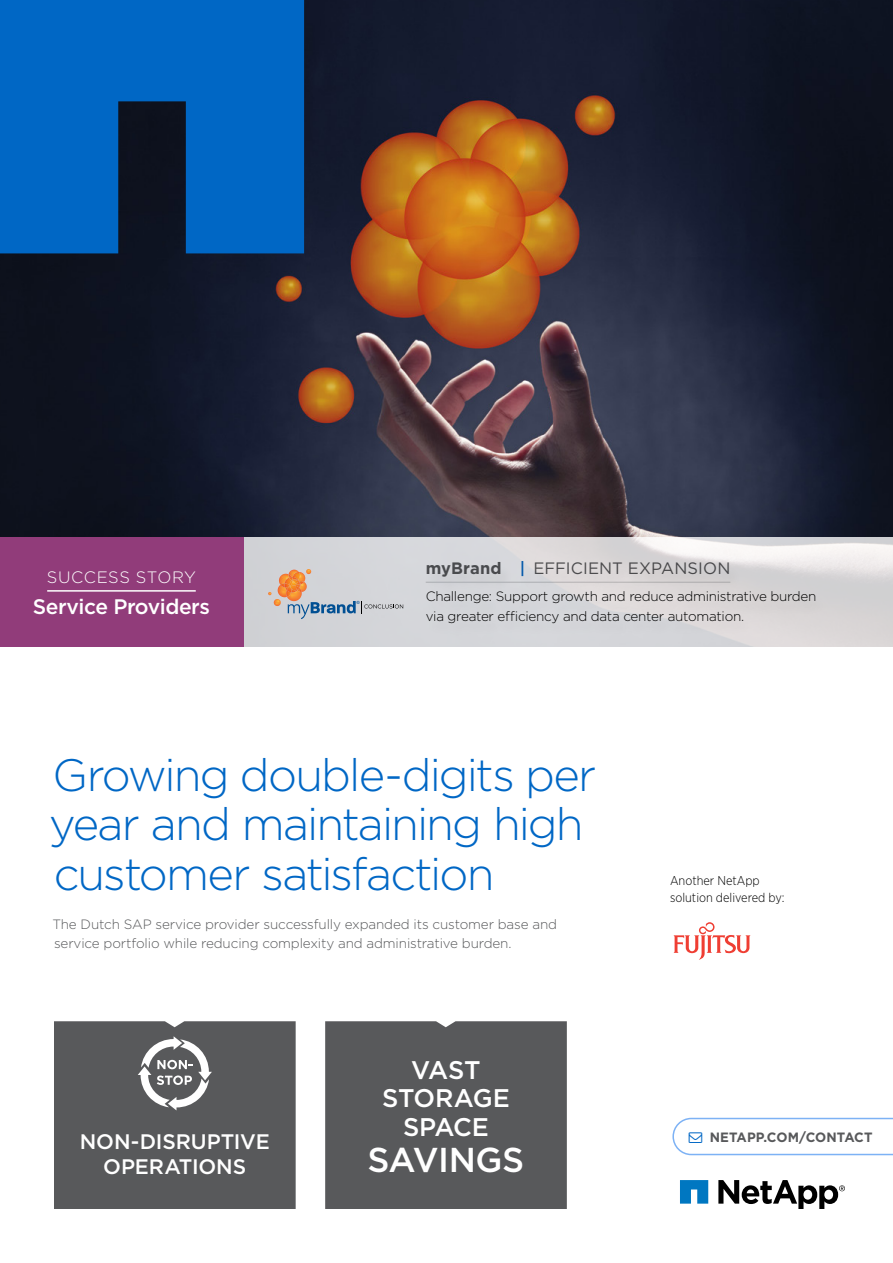
<style>
.page{position:relative;width:893px;height:1263px;background:#fff}
.page>*{position:absolute;margin:0;border:0;box-sizing:border-box;transform-origin:0 0}
.t1{font:300 45.3px/49.2px "Gotham";letter-spacing:-.04em;color:#0067c5}
.t2{font:500 34.5px "Gotham";letter-spacing:-.015em;color:#fff}
.t3{font:500 25.5px/28.5px "Gotham";letter-spacing:-.01em;color:#fff;text-align:center}
.t4{font:500 21px "Gotham";letter-spacing:-.02em;color:#fff}
.t5{font:16.5px "Gotham";letter-spacing:.005em;color:#58595b}
.t6{font:300 16.5px "Gotham";letter-spacing:.03em;color:#fff}
.t7{font:300 13.5px/19.5px "Gotham";letter-spacing:-.01em;color:#58595b}
.t8{font:300 13.5px/19.5px "Gotham";letter-spacing:-.02em;color:#000}
.t9{font:700 13.5px "Gotham";letter-spacing:.01em;color:#58595b}
.t10{font:300 12.75px/16.5px "Gotham Narrow";color:#000}
.s1{font-weight:700}
.s2{font-weight:500;color:#0067c5}
</style>
<div class="page">
<img style="left:0;top:0;width:893px;height:537px">
<svg style="left:0;top:0;width:304px;height:253px;background:#015db2"></svg>
<svg style="left:243px;top:537px;width:650px;height:109px;background:#d9d8db"></svg>
<div style="left:0;top:537px;width:243px;height:109px;background:#913c7a"></div>
<hr style="left:47px;top:590px;width:149px;height:2px;background:#fff">
<svg style="left:680px;top:1180px;width:28px;height:23px"></svg>
<svg style="left:718px;top:1180px;width:127px;height:29px"></svg>
<div style="left:54px;top:1021px;width:242px;height:188px;background:#58595b"></div>
<div style="left:325px;top:1021px;width:242px;height:188px;background:#58595b"></div>
<svg style="left:673px;top:922px;width:78px;height:38px"></svg>
<div style="left:423px;top:563px;width:405px;height:77px;background:#d5d6d9"></div>
<hr style="left:426px;top:582px;width:304px;height:1px;background:#cccecf">
<svg style="left:268px;top:569px;width:135px;height:50px;background:#c9c2c0"></svg>
<svg style="left:138px;top:1036px;width:74px;height:74px"></svg>
<svg style="left:672px;top:1118px;width:221px;height:37px"></svg>
<p class="t6" style="left:47px;top:566px;width:151px">SUCCESS STORY</p>
<h3 class="t4" style="left:33px;top:593px;width:179px">Service Providers</h3>
<p class="t5" style="left:426px;top:558px;width:306px"><span class="s1">myBrand</span> <span class="s2">|</span> EFFICIENT EXPANSION</p>
<p class="t8" style="left:426px;top:586px;width:392px">Challenge: Support growth and reduce administrative burden via greater efficiency and data center automation.</p>
<h1 class="t1" style="left:49px;top:749px;width:549px">Growing double-digits per year and maintaining high customer satisfaction</h1>
<p class="t7" style="left:53px;top:914px;width:506px">The Dutch SAP service provider successfully expanded its customer base and service portfolio while reducing complexity and administrative burden.</p>
<p class="t10" style="left:670px;top:872px;width:116px">Another NetApp solution delivered by:</p>
<h3 class="t3" style="left:382px;top:1055px;width:129px">VAST<br>STORAGE<br>SPACE</h3>
<h2 class="t2" style="left:367px;top:1137px;width:158px">SAVINGS</h2>
<h3 class="t4" style="left:80px;top:1127px;width:191px">NON-DISRUPTIVE</h3>
<p class="t9" style="left:710px;top:1128px;width:164px">NETAPP.COM/CONTACT</p>
<h3 class="t4" style="left:103px;top:1153px;width:144px">OPERATIONS</h3>
</div>
